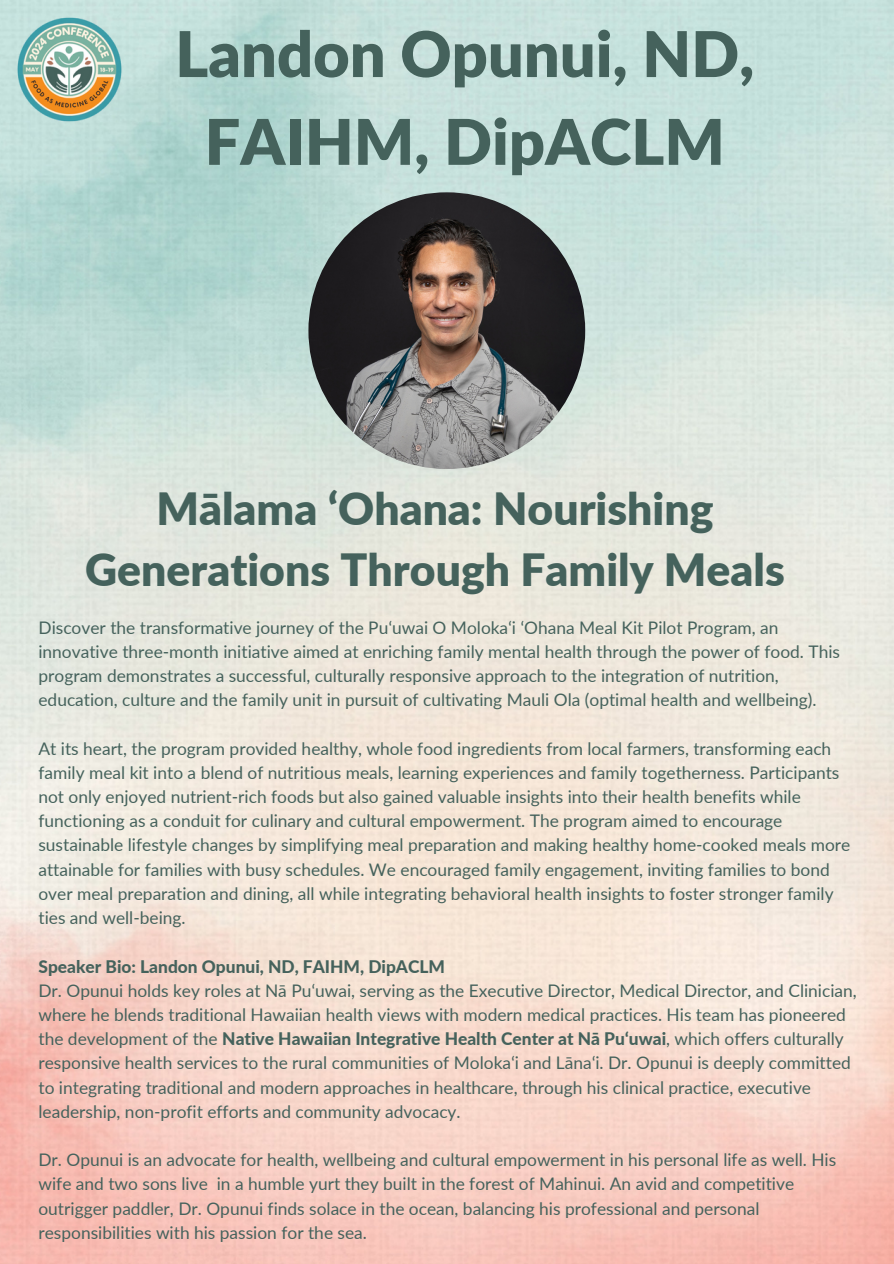
<style>
.page{position:relative;width:894px;height:1264px;background:#fff}
.page>*{position:absolute;margin:0;border:0;box-sizing:border-box;transform-origin:0 0}
.t1{font:900 63px/87.8px "Lato";color:#45625c;text-align:center}
.t2{font:900 44.4px/61.3px "Lato";color:#45625c;text-align:center}
.t3{font:17.4px/24.2px "Lato";color:#45625c}
.t4{font:800 17.4px "Lato";color:#45625c}
.s1{font-weight:800}
</style>
<div class="page">
<img style="left:0;top:0;width:893px;height:1263px">
<img style="left:308px;top:192px;width:277px;height:277px;border-radius:50%">
<img style="left:0;top:0;width:140px;height:140px">
<p class="t1" style="left:175px;top:9px;width:580px">Landon Opunui, ND,<br>FAIHM, DipACLM</p>
<p class="t2" style="left:85px;top:477px;width:701px">Mālama ʻOhana: Nourishing<br>Generations Through Family Meals</p>
<p class="t3" style="left:38px;top:615px;width:802px">Discover the transformative journey of the Puʻuwai O Molokaʻi ʻOhana Meal Kit Pilot Program, an innovative three-month initiative aimed at enriching family mental health through the power of food. This program demonstrates a successful, culturally responsive approach to the integration of nutrition, education, culture and the family unit in pursuit of cultivating Mauli Ola (optimal health and wellbeing).</p>
<h2 class="t3" style="left:38px;top:735px;width:813px">At its heart, the program provided healthy, whole food ingredients from local farmers, transforming each family meal kit into a blend of nutritious meals, learning experiences and family togetherness. Participants not only enjoyed nutrient-rich foods but also gained valuable insights into their health benefits while functioning as a conduit for culinary and cultural empowerment. The program aimed to encourage sustainable lifestyle changes by simplifying meal preparation and making healthy home-cooked meals more attainable for families with busy schedules. We encouraged family engagement, inviting families to bond over meal preparation and dining, all while integrating behavioral health insights to foster stronger family ties and well-being.</h2>
<p class="t4" style="left:38px;top:955px;width:408px">Speaker Bio: Landon Opunui, ND, FAIHM, DipACLM</p>
<p class="t3" style="left:38px;top:977px;width:819px">Dr. Opunui holds key roles at Nā Puʻuwai, serving as the Executive Director, Medical Director, and Clinician, where he blends traditional Hawaiian health views with modern medical practices. His team has pioneered the development of the <span class="s1">Native Hawaiian Integrative Health Center at Nā Puʻuwai</span>, which offers culturally responsive health services to the rural communities of Molokaʻi and Lānaʻi. Dr. Opunui is deeply committed to integrating traditional and modern approaches in healthcare, through his clinical practice, executive leadership, non-profit efforts and community advocacy.</p>
<p class="t3" style="left:38px;top:1147px;width:799px">Dr. Opunui is an advocate for health, wellbeing and cultural empowerment in his personal life as well. His wife and two sons live in a humble yurt they built in the forest of Mahinui. An avid and competitive outrigger paddler, Dr. Opunui finds solace in the ocean, balancing his professional and personal responsibilities with his passion for the sea.</p>
</div>
